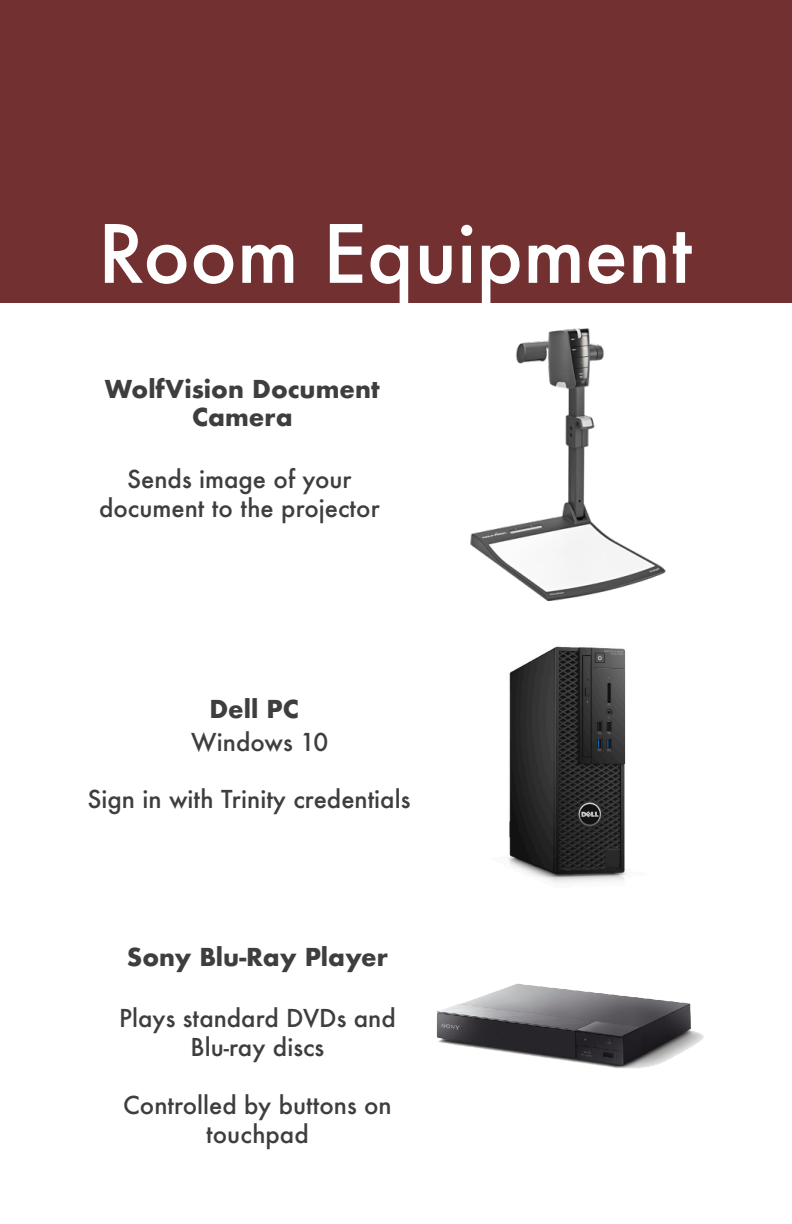
<style>
.page{position:relative;width:792px;height:1224px;background:#fff}
.page>*{position:absolute;margin:0;border:0;box-sizing:border-box;transform-origin:0 0}
.t1{font:500 78px "Futura";color:#fff}
.t2{font:500 24px/28.8px "Futura";color:#3e3e3f;text-align:center}
.t3{font:700 24px/28.8px "Futura";color:#3e3e3f;text-align:center}
</style>
<div class="page">
<div style="left:0;top:0;width:792px;height:302px;background:#723031"></div>
<img style="left:470px;top:329px;width:196px;height:271px">
<img style="left:508px;top:646px;width:119px;height:237px">
<img style="left:437px;top:983px;width:267px;height:85px">
<p class="t1" style="left:98px;top:200px;width:596px">Room Equipment</p>
<p class="t3" style="left:105px;top:374px;width:276px">WolfVision Document<br>Camera</p>
<p class="t2" style="left:127px;top:464px;width:226px">Sends image of your</p>
<p class="t2" style="left:99px;top:493px;width:282px">document to the projector</p>
<p class="t3" style="left:209px;top:695px;width:91px">Dell PC</p>
<p class="t2" style="left:191px;top:727px;width:139px">Windows 10</p>
<p class="t2" style="left:88px;top:785px;width:324px">Sign in with Trinity credentials</p>
<p class="t3" style="left:127px;top:942px;width:262px">Sony Blu-Ray Player</p>
<p class="t2" style="left:119px;top:1004px;width:278px">Plays standard DVDs and</p>
<p class="t2" style="left:191px;top:1033px;width:135px">Blu-ray discs</p>
<p class="t2" style="left:123px;top:1090px;width:270px">Controlled by buttons on touchpad</p>
</div>
